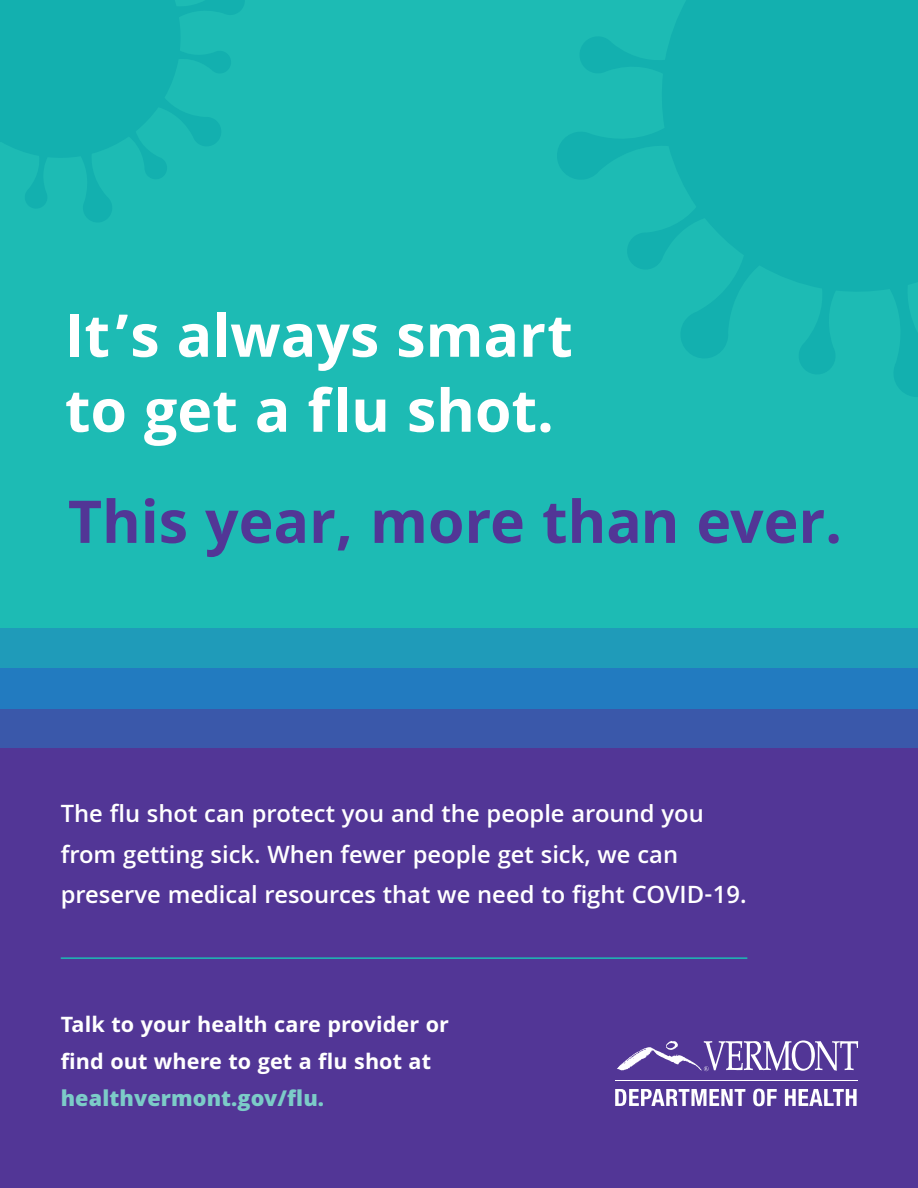
<style>
.page{position:relative;width:918px;height:1188px;background:#1dbbb4}
.page>*{position:absolute;margin:0;border:0;box-sizing:border-box;transform-origin:0 0}
.t1{font:700 63.3px/75px "Khula";color:#fff}
.t2{font:700 63.3px "Khula";color:#523696}
.t3{font:600 25.5px/40.5px "Khula";color:#fff}
.t4{font:700 23.1px/37px "Khula";letter-spacing:.005em;color:#fff}
.s1{font-weight:800;color:#7cccc8}
</style>
<div class="page">
<svg style="left:557px;top:0;width:361px;height:397px;fill:#13b0af"></svg>
<svg style="left:0;top:0;width:244px;height:222px;fill:#13b0af"></svg>
<div style="left:0;top:705px;width:918px;height:483px;background:#523696"></div>
<div style="left:0;top:669px;width:918px;height:40px;background:#227bc0"></div>
<div style="left:0;top:629px;width:918px;height:40px;background:#1f9bb9"></div>
<div style="left:0;top:709px;width:918px;height:39px;background:#3a58aa"></div>
<hr style="left:61px;top:957px;width:686px;height:2px;background:#1dbbb4">
<svg style="left:617px;top:1040px;width:241px;height:31px"></svg>
<hr style="left:615px;top:1080px;width:243px;height:1px;background:#fff">
<svg style="left:615px;top:1089px;width:130px;height:17px"></svg>
<svg style="left:753px;top:1089px;width:24px;height:17px"></svg>
<svg style="left:785px;top:1089px;width:72px;height:17px"></svg>
<p class="t1" style="left:65px;top:297px;width:509px">It’s always smart to get a flu shot.</p>
<p class="t2" style="left:68px;top:484px;width:776px">This year, more than ever.</p>
<p class="t3" style="left:61px;top:793px;width:687px">The flu shot can protect you and the people around you from getting sick. When fewer people get sick, we can preserve medical resources that we need to fight COVID-19.</p>
<p class="t4" style="left:61px;top:1005px;width:390px">Talk to your health care provider or find out where to get a flu shot at <span class="s1">healthvermont.gov/flu.</span></p>
</div>
